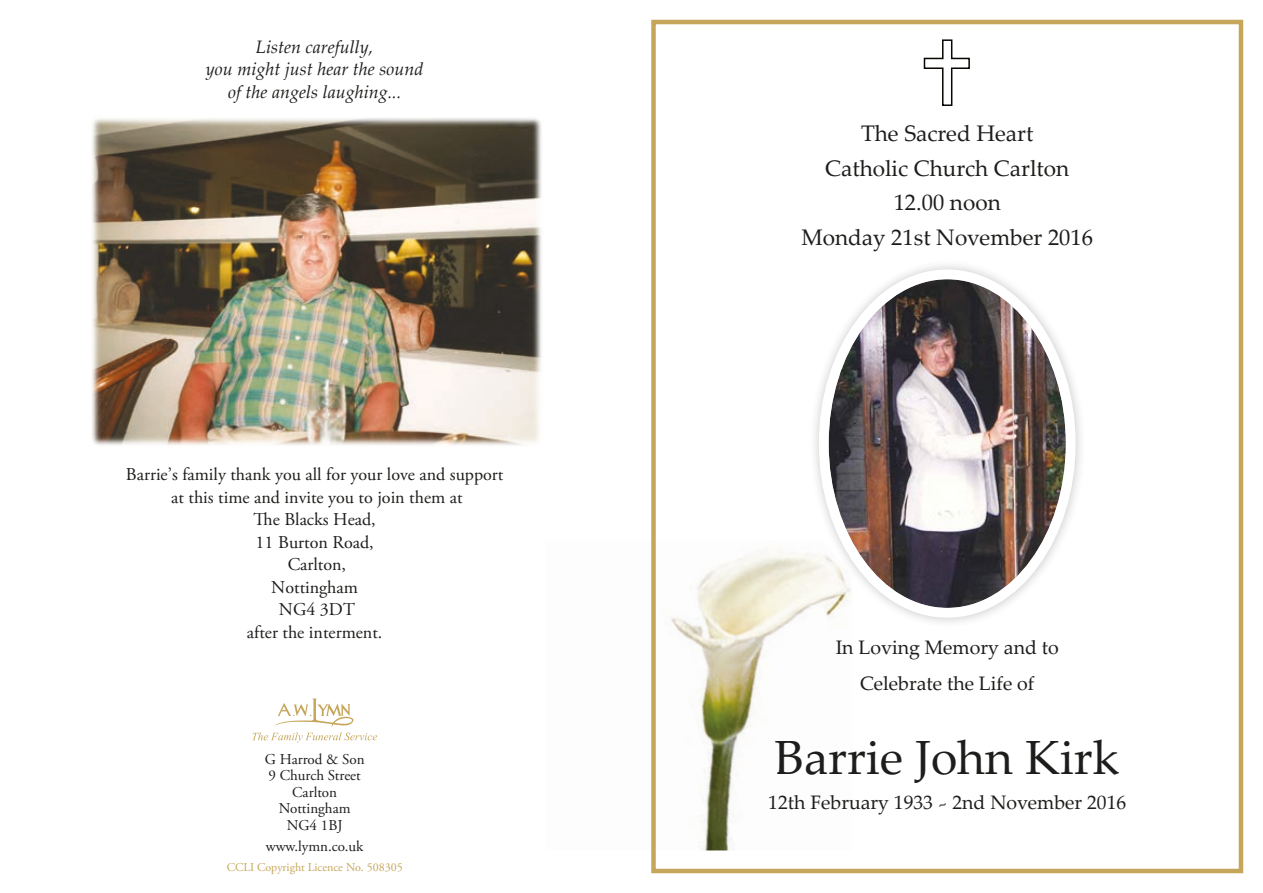
<style>
.page{position:relative;width:1263px;height:893px;background:#fff}
.page>*{position:absolute;margin:0;border:0;box-sizing:border-box;transform-origin:0 0}
.t1{font:48px "Palatino Linotype";color:#1d1d1b}
.t2{font:22.5px/34.5px "Palatino Linotype";color:#1d1d1b;text-align:center}
.t3{font:19.5px/36px "Palatino Linotype";color:#1d1d1b;text-align:center}
.t4{font:18px/22.5px "Adobe Garamond Pro";color:#1d1d1b;text-align:center}
.t5{font:italic 18px/22.5px "Palatino Linotype";color:#1d1d1b;text-align:center}
.t6{font:15px/16.5px "Adobe Garamond Pro";color:#1d1d1b;text-align:center}
.t7{font:12px "Adobe Garamond Pro";color:#c6a65b}
.s1{font-family:"Adobe Garamond Pro"}
</style>
<div class="page">
<img style="left:671px;top:550px;width:137px;height:300px">
<img style="left:92px;top:118px;width:450px;height:327px">
<div style="left:651px;top:20px;width:592px;height:853px;border:4px solid #c6a65b"></div>
<svg style="left:252px;top:698px;width:125px;height:45px"></svg>
<svg style="left:923px;top:39px;width:47px;height:67px"></svg>
<div style="left:808px;top:259px;width:278px;height:369px;background:#1d1d1b;opacity:.24"></div>
<img style="left:829px;top:279px;width:237px;height:329px">
<div style="left:819px;top:269px;width:257px;height:349px;border:10px solid #fff;border-radius:50%"></div>
<p class="t5" style="left:206px;top:35px;width:219px">Listen carefully,<br>you might just hear the sound of the angels laughing...</p>
<p class="t4" style="left:126px;top:464px;width:379px">Barrie’s family thank you all for your love and support at this time and invite you to join them at<br>The Blacks Head,<br>11 Burton Road,<br>Carlton,<br>Nottingham<br>NG4 3DT<br>after the interment.</p>
<p class="t6" style="left:265px;top:751px;width:101px">G Harrod &amp; Son<br>9 Church Street<br>Carlton<br>Nottingham<br>NG4 1BJ</p>
<p class="t6" style="left:266px;top:838px;width:99px">www.lymn.co.uk</p>
<p class="t7" style="left:227px;top:860px;width:178px">CCLI Copyright Licence No. 508305</p>
<p class="t2" style="left:801px;top:116px;width:293px">The Sacred Heart<br>Catholic Church Carlton<br>12.00 noon<br>Monday 21st November 2016</p>
<p class="t3" style="left:836px;top:629px;width:225px">In Loving Memory and to<br>Celebrate the Life of</p>
<h1 class="t1" style="left:775px;top:723px;width:346px">Barrie John Kirk</h1>
<p class="t3" style="left:768px;top:784px;width:359px">12th February 1933 <span class="s1">~</span> 2nd November 2016</p>
</div>
